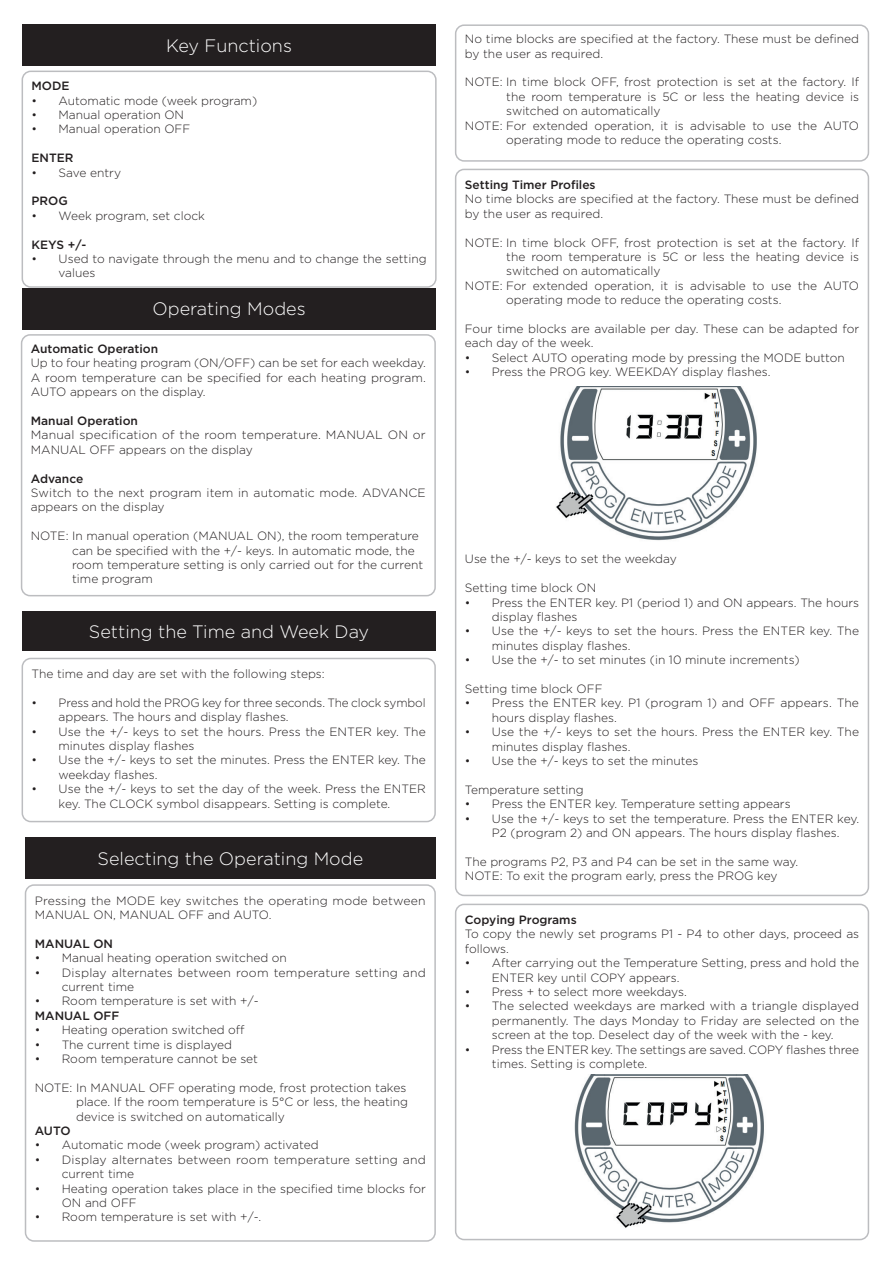
<style>
.page{position:relative;width:893px;height:1263px;background:#fff}
.page>*{position:absolute;margin:0;border:0;box-sizing:border-box;transform-origin:0 0}
.t1{font:300 18px "Gotham";color:#fff}
.t2{font:300 12px/14.4px "Gotham";color:#231f20}
.t3{font:500 12px "Gotham";color:#231f20}
</style>
<div class="page">
<div style="left:22px;top:71px;width:415px;height:217px;border:2px solid #bcbdc0;border-radius:9px"></div>
<div style="left:22px;top:24px;width:414px;height:42px;background:#231f20"></div>
<div style="left:22px;top:288px;width:414px;height:41px;background:#231f20"></div>
<div style="left:21px;top:334px;width:415px;height:262px;border:2px solid #bcbdc0;border-radius:9px"></div>
<div style="left:25px;top:838px;width:411px;height:41px;background:#231f20"></div>
<div style="left:25px;top:884px;width:411px;height:358px;border:2px solid #bcbdc0;border-radius:9px"></div>
<div style="left:22px;top:611px;width:414px;height:40px;background:#231f20"></div>
<div style="left:22px;top:658px;width:414px;height:164px;border:2px solid #bcbdc0;border-radius:9px"></div>
<div style="left:455px;top:24px;width:414px;height:138px;border:2px solid #bcbdc0;border-radius:9px"></div>
<div style="left:455px;top:169px;width:414px;height:727px;border:2px solid #bcbdc0;border-radius:9px"></div>
<img style="left:556px;top:386px;width:201px;height:155px">
<div style="left:455px;top:904px;width:414px;height:336px;border:2px solid #bcbdc0;border-radius:9px"></div>
<img style="left:574px;top:1075px;width:190px;height:153px">
<h1 class="t1" style="left:166px;top:34px;width:127px">Key Functions</h1>
<p class="t3" style="left:32px;top:78px;width:40px">MODE</p>
<p class="t2" style="left:32px;top:93px;width:227px">• Automatic mode (week program)</p>
<p class="t2" style="left:32px;top:107px;width:154px">• Manual operation ON</p>
<p class="t2" style="left:32px;top:122px;width:160px">• Manual operation OFF</p>
<p class="t3" style="left:32px;top:150px;width:44px">ENTER</p>
<p class="t2" style="left:32px;top:165px;width:91px">• Save entry</p>
<p class="t3" style="left:32px;top:193px;width:38px">PROG</p>
<p class="t2" style="left:32px;top:208px;width:175px">• Week program, set clock</p>
<p class="t3" style="left:32px;top:236px;width:56px">KEYS +/-</p>
<p class="t2" style="left:59px;top:251px;width:370px;text-indent:-27px">• Used to navigate through the menu and to change the setting values</p>
<h1 class="t1" style="left:152px;top:297px;width:155px">Operating Modes</h1>
<p class="t3" style="left:31px;top:341px;width:129px">Automatic Operation</p>
<p class="t2" style="left:31px;top:356px;width:397px;text-align:justify">Up to four heating program (ON/OFF) can be set for each weekday.<br>A room temperature can be specified for each heating program.<br>AUTO appears on the display.</p>
<p class="t3" style="left:31px;top:413px;width:109px">Manual Operation</p>
<p class="t2" style="left:31px;top:428px;width:396px">Manual specification of the room temperature. MANUAL ON or<br>MANUAL OFF appears on the display</p>
<p class="t3" style="left:31px;top:470px;width:54px">Advance</p>
<p class="t2" style="left:31px;top:485px;width:396px">Switch to the next program item in automatic mode. ADVANCE appears on the display</p>
<p class="t2" style="left:72px;top:528px;width:353px;text-indent:-41px">NOTE: In manual operation (MANUAL ON), the room temperature can be specified with the +/- keys. In automatic mode, the room temperature setting is only carried out for the current time program</p>
<h1 class="t1" style="left:89px;top:620px;width:282px">Setting the Time and Week Day</h1>
<p class="t2" style="left:32px;top:666px;width:295px">The time and day are set with the following steps:</p>
<p class="t2" style="left:59px;top:695px;width:369px;text-indent:-27px">• Press and hold the PROG key for three seconds. The clock symbol appears. The hours and display flashes.</p>
<p class="t2" style="left:59px;top:724px;width:369px;text-indent:-27px">• Use the +/- keys to set the hours. Press the ENTER key. The minutes display flashes</p>
<p class="t2" style="left:59px;top:753px;width:369px;text-indent:-27px">• Use the +/- keys to set the minutes. Press the ENTER key. The weekday flashes.</p>
<p class="t2" style="left:59px;top:781px;width:369px;text-indent:-27px">• Use the +/- keys to set the day of the week. Press the ENTER key. The CLOCK symbol disappears. Setting is complete.</p>
<h1 class="t1" style="left:98px;top:847px;width:267px">Selecting the Operating Mode</h1>
<p class="t2" style="left:35px;top:893px;width:392px">Pressing the MODE key switches the operating mode between<br>MANUAL ON, MANUAL OFF and AUTO.</p>
<p class="t3" style="left:35px;top:936px;width:80px">MANUAL ON</p>
<p class="t2" style="left:35px;top:950px;width:254px">• Manual heating operation switched on</p>
<p class="t2" style="left:62px;top:965px;width:366px;text-indent:-27px">• Display alternates between room temperature setting and current time</p>
<p class="t2" style="left:35px;top:993px;width:225px">• Room temperature is set with +/-</p>
<p class="t3" style="left:35px;top:1008px;width:86px">MANUAL OFF</p>
<p class="t2" style="left:35px;top:1022px;width:211px">• Heating operation switched off</p>
<p class="t2" style="left:35px;top:1037px;width:199px">• The current time is displayed</p>
<p class="t2" style="left:35px;top:1051px;width:225px">• Room temperature cannot be set</p>
<p class="t2" style="left:76px;top:1080px;width:334px;text-indent:-41px">NOTE: In MANUAL OFF operating mode, frost protection takes place. If the room temperature is 5°C or less, the heating device is switched on automatically</p>
<p class="t3" style="left:35px;top:1123px;width:37px">AUTO</p>
<p class="t2" style="left:35px;top:1137px;width:285px">• Automatic mode (week program) activated</p>
<p class="t2" style="left:62px;top:1152px;width:366px;text-indent:-27px">• Display alternates between room temperature setting and current time</p>
<p class="t2" style="left:62px;top:1181px;width:366px;text-indent:-27px">• Heating operation takes place in the specified time blocks for<br>ON and OFF</p>
<p class="t2" style="left:35px;top:1209px;width:228px">• Room temperature is set with +/-.</p>
<p class="t2" style="left:465px;top:31px;width:396px">No time blocks are specified at the factory. These must be defined by the user as required.</p>
<p class="t2" style="left:465px;top:75px;width:396px">NOTE: In time block OFF, frost protection is set at the factory. If</p>
<p class="t2" style="left:506px;top:89px;width:354px">the room temperature is 5C or less the heating device is</p>
<p class="t2" style="left:506px;top:103px;width:156px">switched on automatically</p>
<p class="t2" style="left:465px;top:118px;width:396px">NOTE: For extended operation, it is advisable to use the AUTO</p>
<p class="t2" style="left:506px;top:132px;width:277px">operating mode to reduce the operating costs.</p>
<p class="t3" style="left:465px;top:177px;width:132px">Setting Timer Profiles</p>
<p class="t2" style="left:465px;top:192px;width:396px">No time blocks are specified at the factory. These must be defined by the user as required.</p>
<p class="t2" style="left:465px;top:235px;width:396px">NOTE: In time block OFF, frost protection is set at the factory. If</p>
<p class="t2" style="left:506px;top:249px;width:354px">the room temperature is 5C or less the heating device is</p>
<p class="t2" style="left:506px;top:264px;width:156px">switched on automatically</p>
<p class="t2" style="left:465px;top:278px;width:396px">NOTE: For extended operation, it is advisable to use the AUTO</p>
<p class="t2" style="left:506px;top:292px;width:277px">operating mode to reduce the operating costs.</p>
<p class="t2" style="left:465px;top:321px;width:396px">Four time blocks are available per day. These can be adapted for each day of the week.</p>
<p class="t2" style="left:465px;top:350px;width:381px">• Select AUTO operating mode by pressing the MODE button</p>
<p class="t2" style="left:465px;top:364px;width:307px">• Press the PROG key. WEEKDAY display flashes.</p>
<p class="t2" style="left:465px;top:552px;width:214px">Use the +/- keys to set the weekday</p>
<p class="t2" style="left:465px;top:580px;width:133px">Setting time block ON</p>
<p class="t2" style="left:492px;top:595px;width:369px;text-indent:-27px">• Press the ENTER key. P1 (period 1) and ON appears. The hours display flashes</p>
<p class="t2" style="left:492px;top:624px;width:369px;text-indent:-27px">• Use the +/- keys to set the hours. Press the ENTER key. The minutes display flashes.</p>
<p class="t2" style="left:465px;top:652px;width:336px">• Use the +/- to set minutes (in 10 minute increments)</p>
<p class="t2" style="left:465px;top:681px;width:139px">Setting time block OFF</p>
<p class="t2" style="left:492px;top:696px;width:369px;text-indent:-27px">• Press the ENTER key. P1 (program 1) and OFF appears. The hours display flashes.</p>
<p class="t2" style="left:492px;top:724px;width:369px;text-indent:-27px">• Use the +/- keys to set the hours. Press the ENTER key. The minutes display flashes.</p>
<p class="t2" style="left:465px;top:753px;width:235px">• Use the +/- keys to set the minutes</p>
<p class="t2" style="left:465px;top:782px;width:120px">Temperature setting</p>
<p class="t2" style="left:465px;top:796px;width:327px">• Press the ENTER key. Temperature setting appears</p>
<p class="t2" style="left:492px;top:811px;width:369px;text-indent:-27px">• Use the +/- keys to set the temperature. Press the ENTER key.<br>P2 (program 2) and ON appears. The hours display flashes.</p>
<p class="t2" style="left:465px;top:854px;width:335px">The programs P2, P3 and P4 can be set in the same way.<br>NOTE: To exit the program early, press the PROG key</p>
<p class="t3" style="left:465px;top:912px;width:113px">Copying Programs</p>
<p class="t2" style="left:465px;top:926px;width:396px">To copy the newly set programs P1 - P4 to other days, proceed as follows.</p>
<p class="t2" style="left:492px;top:955px;width:369px;text-indent:-27px">• After carrying out the Temperature Setting, press and hold the<br>ENTER key until COPY appears.</p>
<p class="t2" style="left:465px;top:984px;width:223px">• Press + to select more weekdays.</p>
<p class="t2" style="left:492px;top:998px;width:369px;text-align:justify;text-indent:-27px">• The selected weekdays are marked with a triangle displayed permanently. The days Monday to Friday are selected on the screen at the top. Deselect day of the week with the - key.</p>
<p class="t2" style="left:492px;top:1042px;width:369px;text-indent:-27px">• Press the ENTER key. The settings are saved. COPY flashes three times. Setting is complete.</p>
</div>
